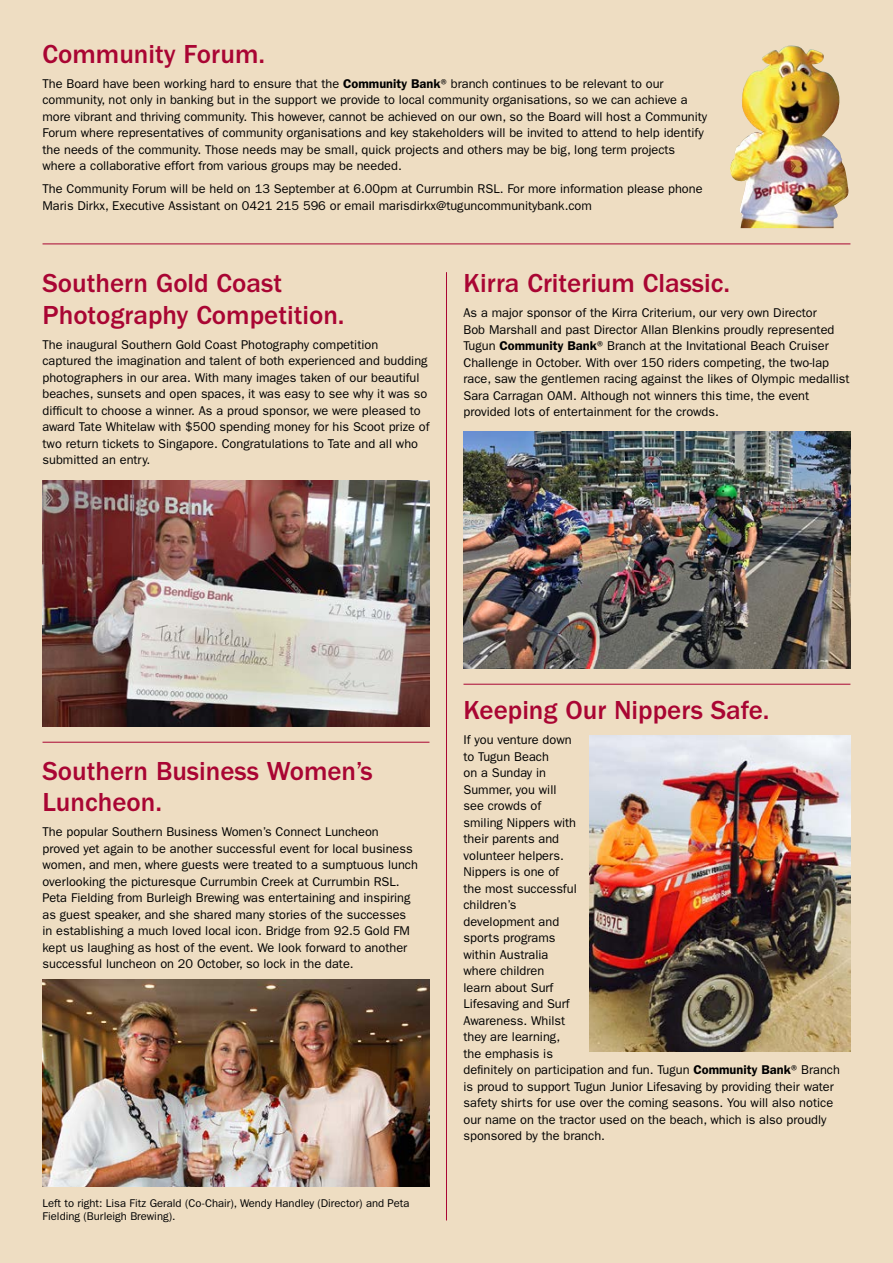
<style>
.page{position:relative;width:893px;height:1263px;background:#eeddc2}
.page>*{position:absolute;margin:0;border:0;box-sizing:border-box;transform-origin:0 0}
.t1{font:500 27px/31.5px "Franklin Gothic";color:#a90533}
.t2{font:12.75px/16.5px "Franklin Gothic";color:#000}
.t3{font:11.25px/13.5px "Franklin Gothic";color:#000}
.s1{font-weight:600}
</style>
<div class="page">
<hr style="left:446px;top:272px;width:1px;height:948px;background:#a90533">
<img style="left:730px;top:46px;width:119px;height:182px">
<hr style="left:43px;top:243px;width:807px;height:1px;background:#a90533">
<hr style="left:463px;top:684px;width:387px;height:1px;background:#a90533">
<hr style="left:43px;top:742px;width:386px;height:1px;background:#a90533">
<img style="left:43px;top:480px;width:386px;height:247px">
<img style="left:43px;top:979px;width:386px;height:207px">
<img style="left:463px;top:432px;width:387px;height:237px">
<img style="left:589px;top:736px;width:261px;height:315px">
<h1 class="t1" style="left:43px;top:38px;width:224px">Community Forum.</h1>
<p class="t2" style="left:43px;top:75px;width:666px">The Board have been working hard to ensure that the <span class="s1">Community Bank</span>® branch continues to be relevant to our community, not only in banking but in the support we provide to local community organisations, so we can achieve a more vibrant and thriving community. This however, cannot be achieved on our own, so the Board will host a Community Forum where representatives of community organisations and key stakeholders will be invited to attend to help identify the needs of the community. Those needs may be small, quick projects and others may be big, long term projects where a collaborative effort from various groups may be needed.</p>
<p class="t2" style="left:43px;top:181px;width:662px">The Community Forum will be held on 13 September at 6.00pm at Currumbin RSL. For more information please phone<br>Maris Dirkx, Executive Assistant on 0421 215 596 or email marisdirkx@tuguncommunitybank.com</p>
<h1 class="t1" style="left:43px;top:268px;width:304px">Southern Gold Coast<br>Photography Competition.</h1>
<p class="t2" style="left:43px;top:336px;width:388px">The inaugural Southern Gold Coast Photography competition captured the imagination and talent of both experienced and budding photographers in our area. With many images taken of our beautiful beaches, sunsets and open spaces, it was easy to see why it was so difficult to choose a winner. As a proud sponsor, we were pleased to award Tate Whitelaw with $500 spending money for his Scoot prize of two return tickets to Singapore. Congratulations to Tate and all who submitted an entry.</p>
<h1 class="t1" style="left:463px;top:268px;width:268px">Kirra Criterium Classic.</h1>
<p class="t2" style="left:463px;top:305px;width:388px">As a major sponsor of the Kirra Criterium, our very own Director<br>Bob Marshall and past Director Allan Blenkins proudly represented Tugun <span class="s1">Community Bank</span>® Branch at the Invitational Beach Cruiser Challenge in October. With over 150 riders competing, the two-lap race, saw the gentlemen racing against the likes of Olympic medallist Sara Carragan OAM. Although not winners this time, the event provided lots of entertainment for the crowds.</p>
<h1 class="t1" style="left:43px;top:755px;width:332px">Southern Business Women’s<br>Luncheon.</h1>
<p class="t2" style="left:43px;top:824px;width:377px">The popular Southern Business Women’s Connect Luncheon proved yet again to be another successful event for local business women, and men, where guests were treated to a sumptuous lunch overlooking the picturesque Currumbin Creek at Currumbin RSL.<br>Peta Fielding from Burleigh Brewing was entertaining and inspiring as guest speaker, and she shared many stories of the successes in establishing a much loved local icon. Bridge from 92.5 Gold FM kept us laughing as host of the event. We look forward to another successful luncheon on 20 October, so lock in the date.</p>
<p class="t3" style="left:43px;top:1196px;width:368px">Left to right: Lisa Fitz Gerald (Co-Chair), Wendy Handley (Director) and Peta<br>Fielding (Burleigh Brewing).</p>
<h1 class="t1" style="left:463px;top:695px;width:308px">Keeping Our Nippers Safe.</h1>
<p class="t2" style="left:463px;top:732px;width:378px">If you venture down<br>to Tugun Beach<br>on a Sunday in<br>Summer, you will<br>see crowds of<br>smiling Nippers with<br>their parents and<br>volunteer helpers.<br>Nippers is one of<br>the most successful<br>children’s<br>development and<br>sports programs<br>within Australia<br>where children<br>learn about Surf<br>Lifesaving and Surf<br>Awareness. Whilst<br>they are learning,<br>the emphasis is<br>definitely on participation and fun. Tugun <span class="s1">Community Bank</span>® Branch is proud to support Tugun Junior Lifesaving by providing their water safety shirts for use over the coming seasons. You will also notice our name on the tractor used on the beach, which is also proudly sponsored by the branch.</p>
</div>
